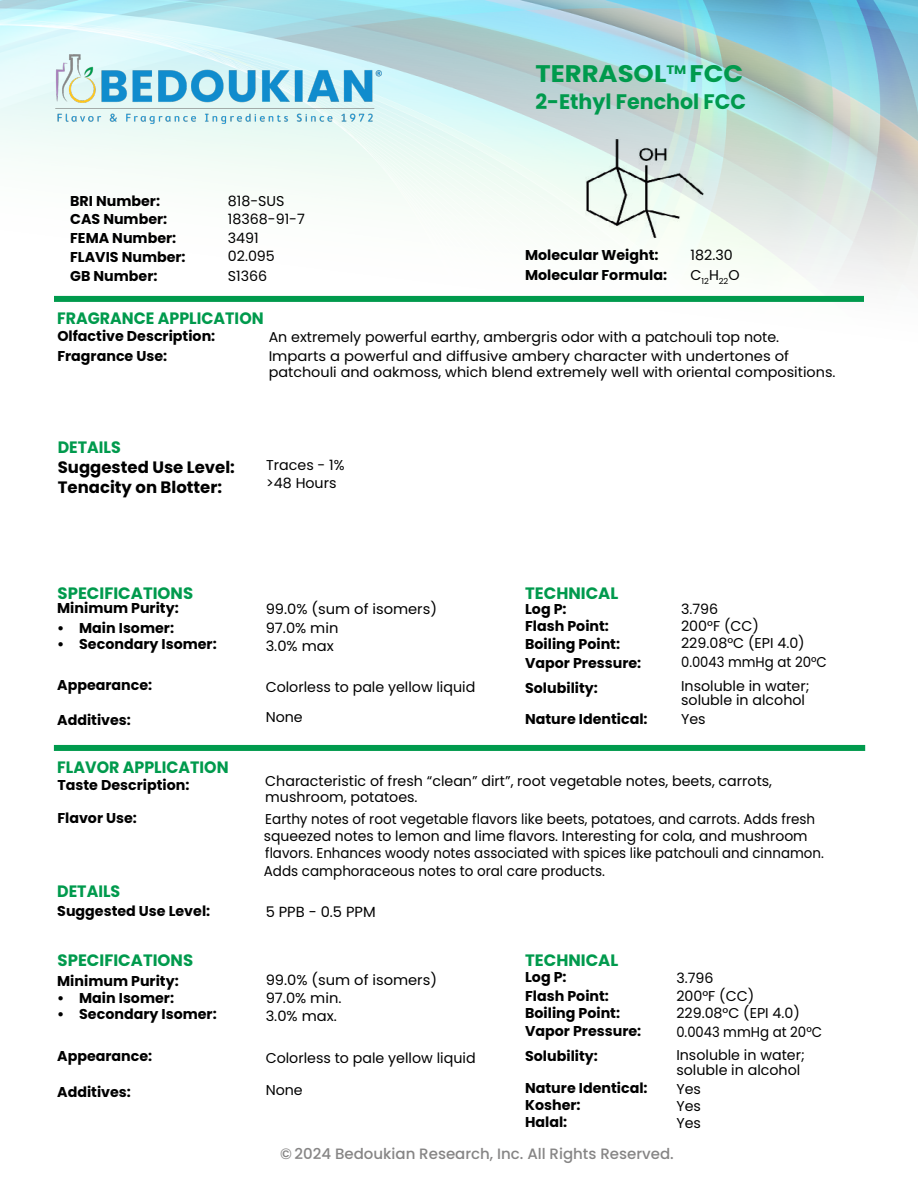
<style>
.page{position:relative;width:918px;height:1188px;background:#fff}
.page>*{position:absolute;margin:0;border:0;box-sizing:border-box;transform-origin:0 0}
.t1{font:700 24px "Poppins";color:#009a4d;scale:1.08 1}
.t2{font:700 21px "Poppins";color:#009a4d}
.t3{font:700 16.5px "Poppins";color:#009a4d;scale:.96 1}
.t4{font:700 16.5px "Poppins";color:#009a4d}
.t5{font:700 16.5px/19.8px "Poppins";color:#000}
.t6{font:500 15px "Poppins";color:#868585}
.t7{font:14.7px "Poppins";color:#000}
.t8{font:14.25px/17.1px "Poppins";color:#000}
.t9{font:700 14.25px/17.1px "Poppins";color:#000}
.t10{font:14.25px/17.1px "Poppins";color:#000;scale:.95 1}
.t11{font:14.25px/24.6px "Poppins";color:#000;scale:.92 1}
.t12{font:13.95px/16px "Poppins";color:#000;scale:1.06 1}
.t13{font:8.25px "Poppins";color:#000}
</style>
<div class="page">
<img style="left:0;top:0;width:918px;height:296px">
<div style="left:54px;top:296px;width:810px;height:6px;background:#009a4d"></div>
<img style="left:54px;top:54px;width:335px;height:89px">
<div style="left:54px;top:745px;width:811px;height:6px;background:#009a4d"></div>
<img style="left:585px;top:138px;width:121px;height:102px">
<h1 class="t1" style="left:535px;top:60px;width:194px">TERRASOL<sup>TM</sup> FCC</h1>
<p class="t9" style="left:70px;top:192px;width:99px;line-height:18px">BRI Number:<br>CAS Number:</p>
<p class="t9" style="left:70px;top:229px;width:117px;line-height:18.8px">FEMA Number:<br>FLAVIS Number:<br>GB Number:</p>
<p class="t8" style="left:228px;top:192px;width:79px;line-height:18px">818-SUS<br>18368-91-7</p>
<p class="t8" style="left:228px;top:229px;width:49px;line-height:18px">3491<br>02.095</p>
<p class="t8" style="left:228px;top:267px;width:41px">S1366</p>
<p class="t3" style="left:57px;top:309px;width:217px">FRAGRANCE APPLICATION</p>
<h2 class="t2" style="left:535px;top:90px;width:212px">2-Ethyl Fenchol FCC</h2>
<p class="t9" style="left:525px;top:245px;width:143px;line-height:19.5px">Molecular Weight:<br>Molecular Formula:</p>
<p class="t8" style="left:691px;top:247px;width:44px">182.30</p>
<p class="t13" style="left:691px;top:277px;width:51px"><sup>C</sup>12<sup>H</sup>22<sup>O</sup></p>
<p class="t9" style="left:57px;top:326px;width:159px;line-height:20.1px">Olfactive Description:<br>Fragrance Use:</p>
<p class="t3" style="left:58px;top:438px;width:67px">DETAILS</p>
<p class="t8" style="left:269px;top:328px;width:512px">An extremely powerful earthy, ambergris odor with a patchouli top note.</p>
<p class="t12" style="left:269px;top:348px;width:536px">Imparts a powerful and diffusive ambery character with undertones of patchouli and oakmoss, which blend extremely well with oriental compositions.</p>
<p class="t5" style="left:58px;top:457px;width:179px">Suggested Use Level:<br>Tenacity on Blotter:</p>
<p class="t8" style="left:266px;top:457px;width:80px">Traces - 1% &gt;48 Hours</p>
<p class="t4" style="left:58px;top:583px;width:137px">SPECIFICATIONS</p>
<p class="t9" style="left:57px;top:600px;width:123px">Minimum Purity:</p>
<p class="t9" style="left:57px;top:619px;width:118px">• Main Isomer:</p>
<p class="t9" style="left:57px;top:636px;width:161px">• Secondary Isomer:</p>
<p class="t9" style="left:57px;top:676px;width:97px">Appearance:</p>
<p class="t9" style="left:57px;top:711px;width:75px">Additives:</p>
<p class="t8" style="left:266px;top:599px;width:173px;line-height:19.5px">99.0% (sum of isomers)<br>97.0% min</p>
<p class="t8" style="left:266px;top:638px;width:70px">3.0% max</p>
<p class="t8" style="left:266px;top:672px;width:211px;line-height:30.2px">Colorless to pale yellow liquid<br>None</p>
<p class="t4" style="left:525px;top:583px;width:95px">TECHNICAL</p>
<p class="t9" style="left:525px;top:600px;width:85px">Log P:<br>Flash Point:</p>
<p class="t9" style="left:525px;top:635px;width:118px;line-height:18.5px">Boiling Point:<br>Vapor Pressure:</p>
<p class="t9" style="left:525px;top:679px;width:74px">Solubility:</p>
<p class="t9" style="left:525px;top:711px;width:124px">Nature Identical:</p>
<p class="t8" style="left:681px;top:601px;width:125px">3.796<br>200°F (CC)<br>229.08°C (EPI 4.0)</p>
<p class="t11" style="left:681px;top:650px;width:160px">0.0043 mmHg at 20°C<br>Insoluble in water;</p>
<p class="t8" style="left:681px;top:691px;width:126px;line-height:18.6px">soluble in alcohol<br>Yes</p>
<p class="t3" style="left:57px;top:758px;width:180px">FLAVOR APPLICATION</p>
<p class="t9" style="left:57px;top:776px;width:134px">Taste Description:</p>
<p class="t9" style="left:57px;top:810px;width:81px">Flavor Use:</p>
<p class="t8" style="left:265px;top:773px;width:508px;line-height:15.6px">Characteristic of fresh “clean” dirt”, root vegetable notes, beets, carrots, mushroom, potatoes.</p>
<p class="t10" style="left:264px;top:811px;width:591px">Earthy notes of root vegetable flavors like beets, potatoes, and carrots. Adds fresh squeezed notes to lemon and lime flavors. Interesting for cola, and mushroom flavors. Enhances woody notes associated with spices like patchouli and cinnamon.<br>Adds camphoraceous notes to oral care products.</p>
<p class="t3" style="left:57px;top:881px;width:67px">DETAILS</p>
<p class="t9" style="left:57px;top:902px;width:155px">Suggested Use Level:</p>
<p class="t7" style="left:266px;top:903px;width:112px">5 PPB - 0.5 PPM</p>
<p class="t4" style="left:58px;top:950px;width:137px">SPECIFICATIONS</p>
<p class="t4" style="left:525px;top:950px;width:95px">TECHNICAL</p>
<p class="t9" style="left:57px;top:973px;width:123px">Minimum Purity:</p>
<p class="t9" style="left:57px;top:989px;width:118px">• Main Isomer:</p>
<p class="t9" style="left:57px;top:1006px;width:161px">• Secondary Isomer:</p>
<p class="t9" style="left:57px;top:1048px;width:97px">Appearance:</p>
<p class="t9" style="left:57px;top:1084px;width:75px">Additives:</p>
<p class="t8" style="left:266px;top:971px;width:173px;line-height:18px">99.0% (sum of isomers)<br>97.0% min.<br>3.0% max.</p>
<p class="t8" style="left:266px;top:1050px;width:211px">Colorless to pale yellow liquid</p>
<p class="t8" style="left:266px;top:1081px;width:39px">None</p>
<p class="t9" style="left:525px;top:968px;width:85px;line-height:18.6px">Log P:<br>Flash Point:</p>
<p class="t9" style="left:525px;top:1004px;width:118px;line-height:18.1px">Boiling Point:<br>Vapor Pressure:</p>
<p class="t9" style="left:525px;top:1048px;width:74px">Solubility:</p>
<p class="t9" style="left:525px;top:1079px;width:124px">Nature Identical:<br>Kosher:<br>Halal:</p>
<p class="t8" style="left:676px;top:968px;width:79px;line-height:18.6px">3.796<br>200°F (CC)</p>
<p class="t8" style="left:676px;top:1004px;width:147px;line-height:18.6px">229.08°C (EPI 4.0)<br>0.0043 mmHg at 20°C</p>
<p class="t8" style="left:676px;top:1048px;width:130px;line-height:15px">Insoluble in water; soluble in alcohol</p>
<p class="t8" style="left:676px;top:1080px;width:26px;text-align:justify">Yes Yes Yes</p>
<p class="t6" style="left:280px;top:1145px;width:395px">© 2024 Bedoukian Research, Inc. All Rights Reserved.</p>
</div>
